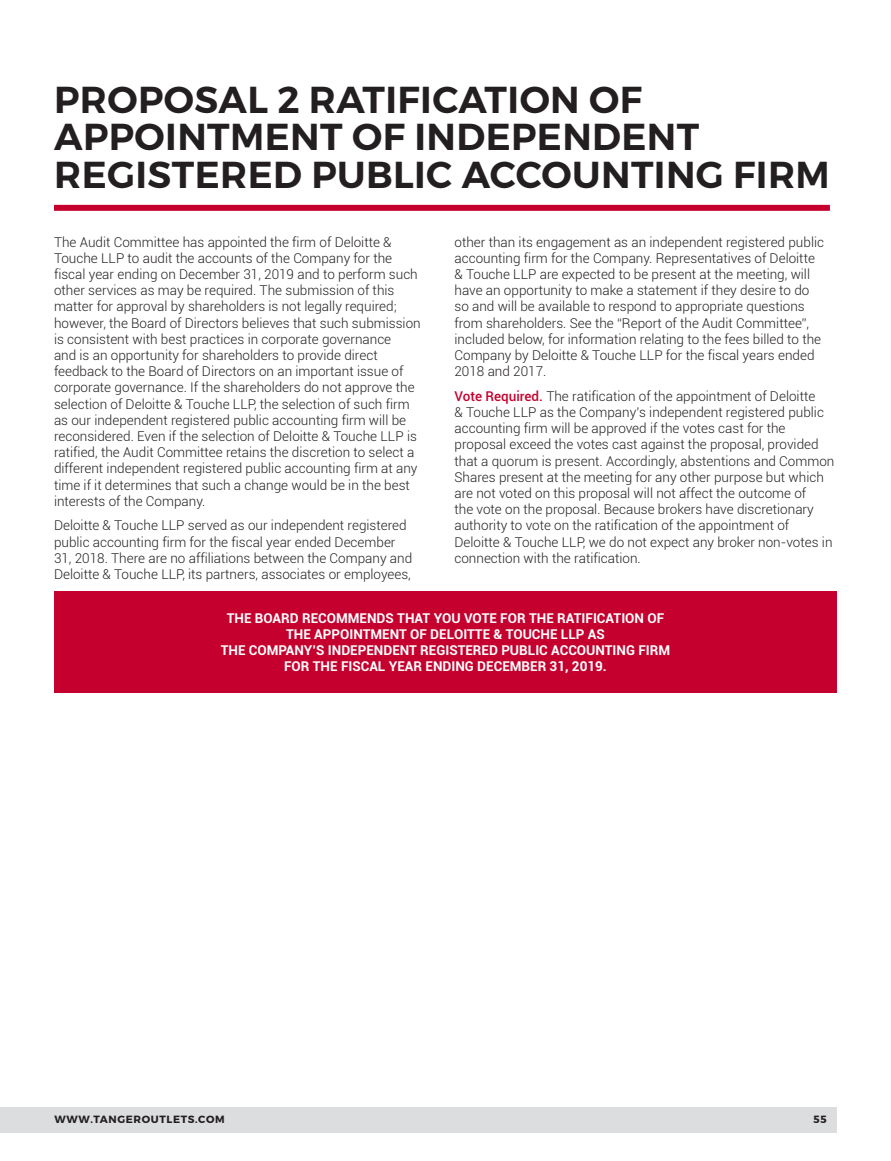
<style>
.page{position:relative;width:891px;height:1161px;background:#fff}
.page>*{position:absolute;margin:0;border:0;box-sizing:border-box;transform-origin:0 0}
.t1{font:600 37.5px/37.5px "Montserrat";letter-spacing:.01em;color:#231f20}
.t2{font:300 13.5px/16.2px "Roboto";color:#231f20}
.t3{font:700 13.5px/16.2px "Roboto";color:#fff;text-align:center}
.t4{font:700 10.5px "Montserrat";letter-spacing:.06em;color:#231f20}
.s1{font-weight:500;color:#c5002e}
</style>
<div class="page">
<div style="left:0;top:1108px;width:837px;height:25px;background:#dcdddf"></div>
<div style="left:54px;top:205px;width:776px;height:6px;background:#c5002e"></div>
<div style="left:54px;top:591px;width:783px;height:101px;background:#c5002e"></div>
<h1 class="t1" style="left:54px;top:81px;width:777px">PROPOSAL 2 RATIFICATION OF<br>APPOINTMENT OF INDEPENDENT<br>REGISTERED PUBLIC ACCOUNTING FIRM</h1>
<p class="t2" style="left:54px;top:233px;width:368px">The Audit Committee has appointed the firm of Deloitte &amp; Touche LLP to audit the accounts of the Company for the fiscal year ending on December 31, 2019 and to perform such other services as may be required. The submission of this matter for approval by shareholders is not legally required; however, the Board of Directors believes that such submission is consistent with best practices in corporate governance<br>and is an opportunity for shareholders to provide direct feedback to the Board of Directors on an important issue of corporate governance. If the shareholders do not approve the selection of Deloitte &amp; Touche LLP, the selection of such firm as our independent registered public accounting firm will be reconsidered. Even if the selection of Deloitte &amp; Touche LLP is ratified, the Audit Committee retains the discretion to select a different independent registered public accounting firm at any time if it determines that such a change would be in the best interests of the Company.</p>
<p class="t2" style="left:54px;top:517px;width:360px">Deloitte &amp; Touche LLP served as our independent registered public accounting firm for the fiscal year ended December 31, 2018. There are no affiliations between the Company and Deloitte &amp; Touche LLP, its partners, associates or employees,</p>
<p class="t2" style="left:455px;top:233px;width:371px">other than its engagement as an independent registered public accounting firm for the Company. Representatives of Deloitte &amp; Touche LLP are expected to be present at the meeting, will have an opportunity to make a statement if they desire to do so and will be available to respond to appropriate questions from shareholders. See the “Report of the Audit Committee”, included below, for information relating to the fees billed to the Company by Deloitte &amp; Touche LLP for the fiscal years ended 2018 and 2017.</p>
<p class="t2" style="left:455px;top:388px;width:381px"><span class="s1">Vote Required.</span> The ratification of the appointment of Deloitte<br>&amp; Touche LLP as the Company’s independent registered public accounting firm will be approved if the votes cast for the proposal exceed the votes cast against the proposal, provided that a quorum is present. Accordingly, abstentions and Common Shares present at the meeting for any other purpose but which are not voted on this proposal will not affect the outcome of<br>the vote on the proposal. Because brokers have discretionary authority to vote on the ratification of the appointment of Deloitte &amp; Touche LLP, we do not expect any broker non-votes in connection with the ratification.</p>
<p class="t3" style="left:221px;top:609px;width:451px">THE BOARD RECOMMENDS THAT YOU VOTE FOR THE RATIFICATION OF THE APPOINTMENT OF DELOITTE &amp; TOUCHE LLP AS<br>THE COMPANY’S INDEPENDENT REGISTERED PUBLIC ACCOUNTING FIRM FOR THE FISCAL YEAR ENDING DECEMBER 31, 2019.</p>
<p class="t4" style="left:55px;top:1113px;width:172px">WWW.TANGEROUTLETS.COM</p>
<p class="t4" style="left:814px;top:1113px;width:15px">55</p>
</div>
